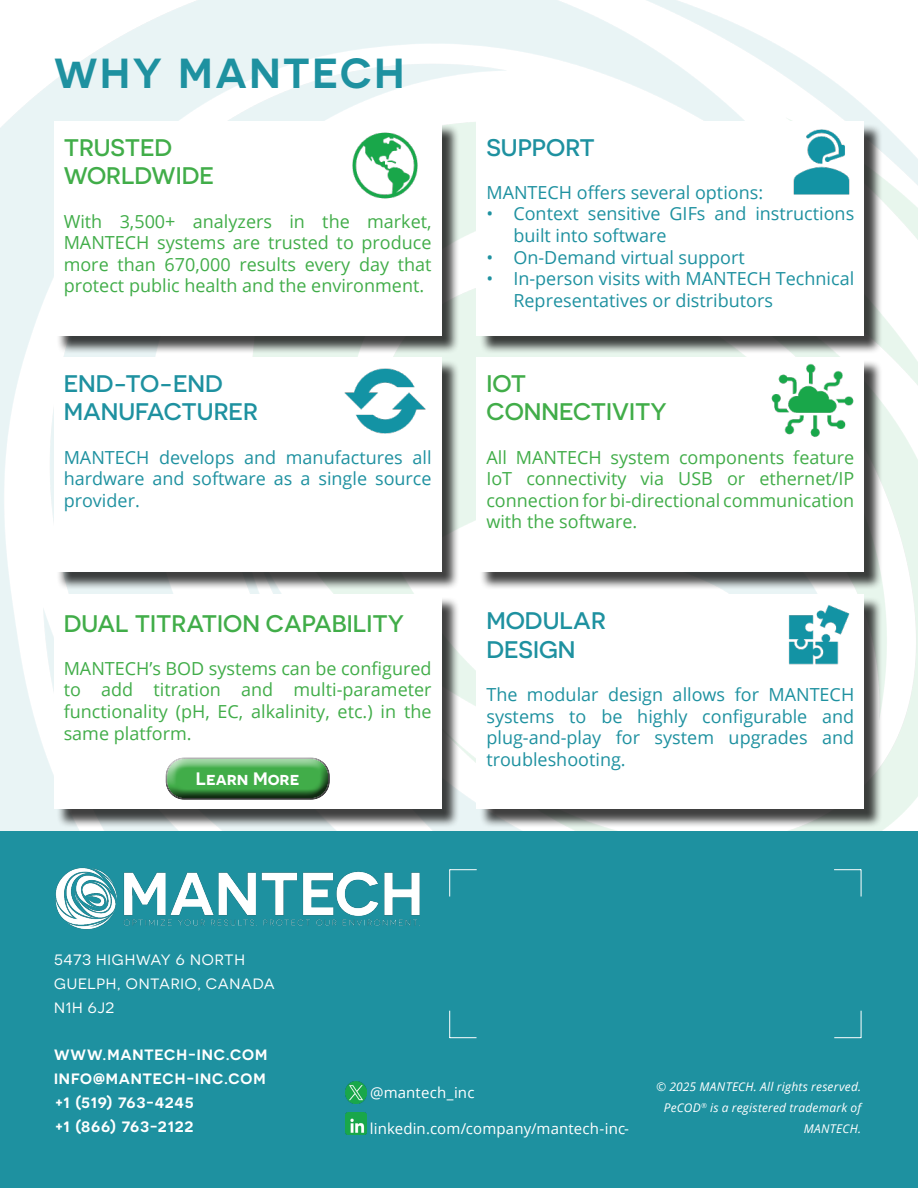
<style>
.page{position:relative;width:918px;height:1188px;background:#fff}
.page>*{position:absolute;margin:0;border:0;box-sizing:border-box;transform-origin:0 0}
.t1{font:600 42px "Novecentosanswide";letter-spacing:.06em;color:#1e91a0}
.t2{font:500 24px/28.8px "Novecentosanswide";color:#41ad49}
.t3{font:500 24px/28.8px "Novecentosanswide";color:#1e91a0}
.t4{font:18px/21.6px "Open Sans";color:#41ad49;text-align:justify}
.t5{font:18px/21.6px "Open Sans";color:#1e91a0;text-align:justify}
.t6{font:600 18px "Novecentosanswide";color:#fff}
.t7{font:600 15px/24px "Novecentosanswide";letter-spacing:.05em;color:#fff}
.t8{font:15px "Open Sans";letter-spacing:.01em;color:#fff}
.t9{font:15px/24px "Novecentosanswide";letter-spacing:.045em;color:#fff}
.t10{font:italic 12px/21px "Open Sans";letter-spacing:.02em;color:#fff;text-align:right}
</style>
<div class="page">
<img style="left:0;top:0;width:918px;height:832px">
<div style="left:0;top:832px;width:918px;height:356px;background:#1e91a0"></div>
<img style="left:55px;top:868px;width:365px;height:62px">
<svg style="left:449px;top:869px;width:28px;height:28px"></svg>
<svg style="left:834px;top:869px;width:28px;height:28px"></svg>
<svg style="left:449px;top:1011px;width:28px;height:27px"></svg>
<svg style="left:834px;top:1011px;width:28px;height:27px"></svg>
<div style="left:56px;top:123px;width:404px;height:231px;background:#000;opacity:.75"></div>
<div style="left:54px;top:121px;width:387px;height:214px;background:#fff"></div>
<div style="left:479px;top:123px;width:404px;height:231px;background:#000;opacity:.75"></div>
<div style="left:477px;top:121px;width:387px;height:214px;background:#fff"></div>
<div style="left:56px;top:359px;width:404px;height:231px;background:#000;opacity:.75"></div>
<div style="left:54px;top:357px;width:387px;height:215px;background:#fff"></div>
<div style="left:479px;top:359px;width:404px;height:231px;background:#000;opacity:.75"></div>
<div style="left:477px;top:357px;width:387px;height:215px;background:#fff"></div>
<div style="left:56px;top:597px;width:404px;height:231px;background:#000;opacity:.75"></div>
<div style="left:54px;top:595px;width:387px;height:214px;background:#fff"></div>
<div style="left:479px;top:597px;width:404px;height:231px;background:#000;opacity:.75"></div>
<div style="left:477px;top:595px;width:387px;height:214px;background:#fff"></div>
<div style="left:155px;top:746px;width:181px;height:51px;background:#fff;opacity:.75"></div>
<div style="left:160px;top:760px;width:181px;height:47px;background:#000;opacity:.75"></div>
<img style="left:344px;top:368px;width:82px;height:66px">
<img style="left:352px;top:132px;width:66px;height:67px">
<img style="left:793px;top:129px;width:57px;height:66px">
<img style="left:771px;top:364px;width:83px;height:73px">
<img style="left:788px;top:605px;width:62px;height:60px">
<img style="left:345px;top:1112px;width:22px;height:22px">
<img style="left:345px;top:1081px;width:22px;height:22px">
<h1 class="t1" style="left:54px;top:48px;width:352px">WHY MANTECH</h1>
<h2 class="t2" style="left:64px;top:132px;width:152px">TRUSTED<br>WORLDWIDE</h2>
<p class="t4" style="left:64px;top:210px;width:369px">With 3,500+ analyzers in the market, MANTECH systems are trusted to produce more than 670,000 results every day that protect public health and the environment.</p>
<h2 class="t3" style="left:64px;top:369px;width:196px">END-TO-END<br>MANUFACTURER</h2>
<p class="t5" style="left:64px;top:446px;width:369px">MANTECH develops and manufactures all hardware and software as a single source provider.</p>
<h2 class="t2" style="left:64px;top:608px;width:342px">DUAL TITRATION CAPABILITY</h2>
<p class="t4" style="left:64px;top:657px;width:369px">MANTECH’s BOD systems can be configured to add titration and multi-parameter functionality (pH, EC, alkalinity, etc.) in the same platform.</p>
<p class="t6" style="left:196px;top:768px;width:105px">Learn More</p>
<h2 class="t3" style="left:486px;top:132px;width:110px">SUPPORT</h2>
<p class="t5" style="left:486px;top:181px;width:278px">MANTECH offers several options:</p>
<p class="t5" style="left:513px;top:203px;width:342px;text-indent:-27px">• Context sensitive GIFs and instructions built into software</p>
<p class="t5" style="left:486px;top:246px;width:260px">• On-Demand virtual support</p>
<p class="t5" style="left:513px;top:267px;width:342px;text-indent:-27px">• In-person visits with MANTECH Technical<br>Representatives or distributors</p>
<h2 class="t2" style="left:486px;top:369px;width:182px">IOT<br>CONNECTIVITY</h2>
<p class="t4" style="left:486px;top:446px;width:369px">All MANTECH system components feature IoT connectivity via USB or ethernet/IP connection for bi-directional communication with the software.</p>
<h2 class="t3" style="left:486px;top:606px;width:121px">MODULAR<br>DESIGN</h2>
<p class="t5" style="left:486px;top:683px;width:369px">The modular design allows for MANTECH systems to be highly configurable and plug-and-play for system upgrades and troubleshooting.</p>
<p class="t9" style="left:54px;top:948px;width:222px">5473 HIGHWAY 6 NORTH<br>GUELPH, ONTARIO, CANADA<br>N1H 6J2</p>
<p class="t7" style="left:54px;top:1043px;width:215px">WWW.MANTECH-INC.COM<br>INFO@MANTECH-INC.COM +1 (519) 763-4245<br>+1 (866) 763-2122</p>
<p class="t8" style="left:370px;top:1083px;width:106px">@mantech_inc</p>
<p class="t8" style="left:370px;top:1118px;width:261px">linkedin.com/company/mantech-inc-</p>
<p class="t10" style="left:656px;top:1075px;width:207px">© 2025 MANTECH. All rights reserved.<br>PeCOD<sup>®</sup> is a registered trademark of<br>MANTECH.</p>
</div>
